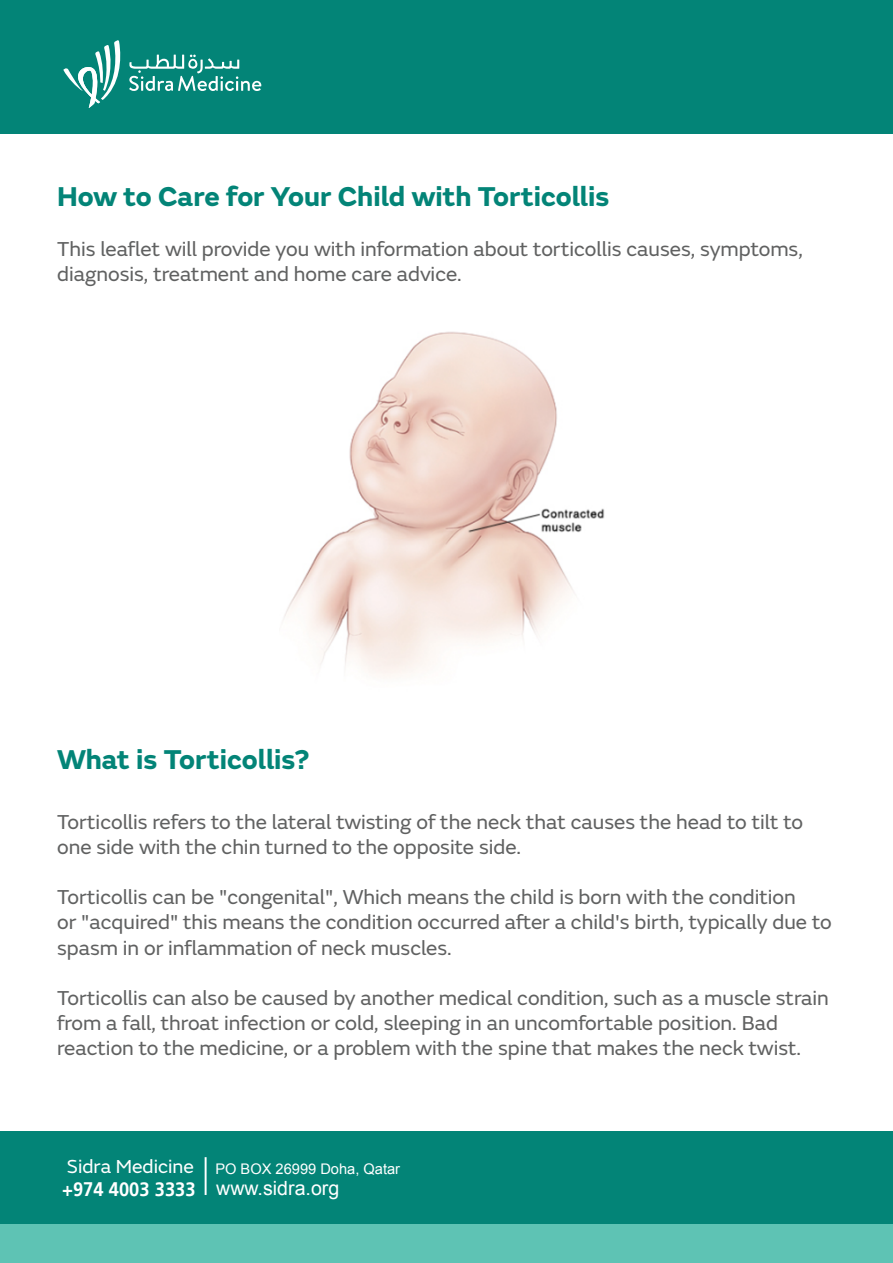
<style>
.page{position:relative;width:893px;height:1263px;background:#fff}
.page>*{position:absolute;margin:0;border:0;box-sizing:border-box;transform-origin:0 0}
.t1{font:700 28.35px "FS Emeric";color:#038477}
.t2{font:21px/25.2px "FS Emeric";color:#606161}
.t3{font:19.65px "Arial";color:#fff}
.t4{font:14.7px "Arial";color:#fff}
.s1{font-family:"FS Emeric";font-size:19.65px}
.s2{font-family:"Frutiger LT Arabic 65";font-weight:700}
</style>
<div class="page">
<div style="left:0;top:0;width:893px;height:134px;background:#038477"></div>
<div style="left:0;top:1131px;width:893px;height:96px;background:#038477"></div>
<div style="left:0;top:1225px;width:893px;height:38px;background:#5ec3b4"></div>
<hr style="left:205px;top:1157px;width:2px;height:38px;background:#fff">
<svg style="left:63px;top:40px;width:58px;height:68px"></svg>
<svg style="left:129px;top:55px;width:132px;height:36px"></svg>
<img style="left:283px;top:331px;width:322px;height:346px">
<h1 class="t1" style="left:57px;top:174px;width:554px">How to Care for Your Child with Torticollis</h1>
<p class="t2" style="left:57px;top:235px;width:747px">This leaflet will provide you with information about torticollis causes, symptoms, diagnosis, treatment and home care advice.</p>
<h1 class="t1" style="left:57px;top:737px;width:254px">What is Torticollis?</h1>
<p class="t2" style="left:57px;top:808px;width:747px">Torticollis refers to the lateral twisting of the neck that causes the head to tilt to one side with the chin turned to the opposite side.</p>
<p class="t2" style="left:57px;top:883px;width:776px">Torticollis can be "congenital", Which means the child is born with the condition<br>or "acquired" this means the condition occurred after a child's birth, typically due to spasm in or inflammation of neck muscles.</p>
<p class="t2" style="left:57px;top:984px;width:773px">Torticollis can also be caused by another medical condition, such as a muscle strain from a fall, throat infection or cold, sleeping in an uncomfortable position. Bad reaction to the medicine, or a problem with the spine that makes the neck twist.</p>
<p class="t4" style="left:67px;top:1159px;width:335px"><span class="s1">Sidra Medicine</span> PO BOX 26999 Doha, Qatar</p>
<p class="t3" style="left:62px;top:1175px;width:279px"><span class="s2">+974 4003 3333</span> www.sidra.org</p>
</div>
